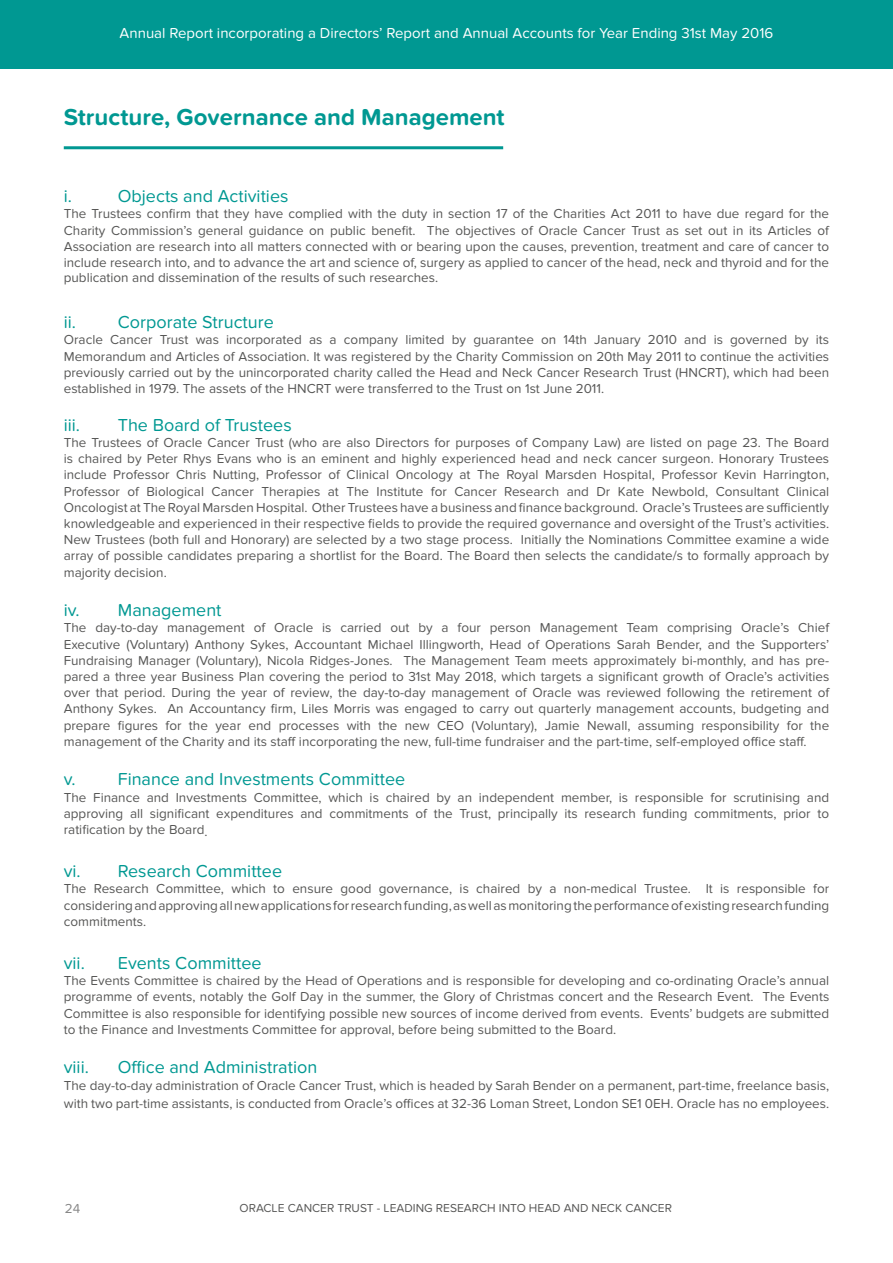
<style>
.page{position:relative;width:893px;height:1263px;background:#fff}
.page>*{position:absolute;margin:0;border:0;box-sizing:border-box;transform-origin:0 0}
.t1{font:700 24px "Proxima Nova Soft";color:#009892}
.t2{font:18px "Proxima Nova Soft";color:#009892}
.t3{font:15px "Proxima Nova Soft";color:#fff}
.t4{font:13.5px/16.2px "Proxima Nova Soft";color:#575756;text-align:justify}
.t5{font:13.5px "Proxima Nova Soft";color:#878787}
.t6{font:12px "Proxima Nova Soft";color:#575756}
</style>
<div class="page">
<div style="left:0;top:0;width:893px;height:68px;background:#009892"></div>
<hr style="left:64px;top:146px;width:439px;height:3px;background:#009892">
<p class="t3" style="left:120px;top:25px;width:655px">Annual Report incorporating a Directors’ Report and Annual Accounts for Year Ending 31st May 2016</p>
<h1 class="t1" style="left:64px;top:103px;width:442px">Structure, Governance and Management</h1>
<h2 class="t2" style="left:64px;top:186px;width:10px">i.</h2>
<h2 class="t2" style="left:118px;top:186px;width:172px">Objects and Activities</h2>
<p class="t4" style="left:64px;top:206px;width:767px">The Trustees confirm that they have complied with the duty in section 17 of the Charities Act 2011 to have due regard for the Charity Commission’s general guidance on public benefit. The objectives of Oracle Cancer Trust as set out in its Articles of Association are research into all matters connected with or bearing upon the causes, prevention, treatment and care of cancer to include research into, and to advance the art and science of, surgery as applied to cancer of the head, neck and thyroid and for the publication and dissemination of the results of such researches.</p>
<h2 class="t2" style="left:64px;top:312px;width:212px">ii. Corporate Structure</h2>
<p class="t4" style="left:64px;top:332px;width:767px">Oracle Cancer Trust was incorporated as a company limited by guarantee on 14th January 2010 and is governed by its Memorandum and Articles of Association. It was registered by the Charity Commission on 20th May 2011 to continue the activities previously carried out by the unincorporated charity called the Head and Neck Cancer Research Trust (HNCRT), which had been established in 1979. The assets of the HNCRT were transferred to the Trust on 1st June 2011.</p>
<h2 class="t2" style="left:64px;top:414px;width:18px">iii.</h2>
<h2 class="t2" style="left:118px;top:414px;width:175px">The Board of Trustees</h2>
<p class="t4" style="left:64px;top:434px;width:767px">The Trustees of Oracle Cancer Trust (who are also Directors for purposes of Company Law) are listed on page 23. The Board is chaired by Peter Rhys Evans who is an eminent and highly experienced head and neck cancer surgeon. Honorary Trustees include Professor Chris Nutting, Professor of Clinical Oncology at The Royal Marsden Hospital, Professor Kevin Harrington, Professor of Biological Cancer Therapies at The Institute for Cancer Research and Dr Kate Newbold, Consultant Clinical Oncologist at The Royal Marsden Hospital. Other Trustees have a business and finance background. Oracle’s Trustees are sufficiently knowledgeable and experienced in their respective fields to provide the required governance and oversight of the Trust’s activities.<br>New Trustees (both full and Honorary) are selected by a two stage process. Initially the Nominations Committee examine a wide array of possible candidates preparing a shortlist for the Board. The Board then selects the candidate/s to formally approach by majority decision.</p>
<h2 class="t2" style="left:64px;top:600px;width:159px">iv. Management</h2>
<p class="t4" style="left:64px;top:620px;width:767px">The day-to-day management of Oracle is carried out by a four person Management Team comprising Oracle’s Chief Executive (Voluntary) Anthony Sykes, Accountant Michael Illingworth, Head of Operations Sarah Bender, and the Supporters’ Fundraising Manager (Voluntary), Nicola Ridges-Jones. The Management Team meets approximately bi-monthly, and has pre&shy;pared a three year Business Plan covering the period to 31st May 2018, which targets a significant growth of Oracle’s activities over that period. During the year of review, the day-to-day management of Oracle was reviewed following the retirement of Anthony Sykes. An Accountancy firm, Liles Morris was engaged to carry out quarterly management accounts, budgeting and prepare figures for the year end processes with the new CEO (Voluntary), Jamie Newall, assuming responsibility for the management of the Charity and its staff incorporating the new, full-time fundraiser and the part-time, self-employed office staff.</p>
<h2 class="t2" style="left:64px;top:769px;width:343px">v. Finance and Investments Committee</h2>
<p class="t4" style="left:64px;top:789px;width:767px">The Finance and Investments Committee, which is chaired by an independent member, is responsible for scrutinising and approving all significant expenditures and commitments of the Trust, principally its research funding commitments, prior to ratification by the Board.</p>
<h2 class="t2" style="left:64px;top:861px;width:220px">vi. Research Committee</h2>
<p class="t4" style="left:64px;top:881px;width:767px">The Research Committee, which to ensure good governance, is chaired by a non-medical Trustee. It is responsible for considering and approving all new applications for research funding, as well as monitoring the performance of existing research funding commitments.</p>
<h2 class="t2" style="left:64px;top:953px;width:23px">vii.</h2>
<h2 class="t2" style="left:118px;top:953px;width:145px">Events Committee</h2>
<p class="t4" style="left:64px;top:973px;width:767px">The Events Committee is chaired by the Head of Operations and is responsible for developing and co-ordinating Oracle’s annual programme of events, notably the Golf Day in the summer, the Glory of Christmas concert and the Research Event. The Events Committee is also responsible for identifying possible new sources of income derived from events. Events’ budgets are submitted to the Finance and Investments Committee for approval, before being submitted to the Board.</p>
<h2 class="t2" style="left:64px;top:1057px;width:27px">viii.</h2>
<h2 class="t2" style="left:118px;top:1057px;width:201px">Office and Administration</h2>
<p class="t4" style="left:64px;top:1076px;width:767px;line-height:18px">The day-to-day administration of Oracle Cancer Trust, which is headed by Sarah Bender on a permanent, part-time, freelance basis, with two part-time assistants, is conducted from Oracle’s offices at 32-36 Loman Street, London SE1 0EH. Oracle has no employees.</p>
<p class="t5" style="left:65px;top:1201px;width:17px">24</p>
<p class="t6" style="left:240px;top:1201px;width:434px">ORACLE CANCER TRUST - LEADING RESEARCH INTO HEAD AND NECK CANCER</p>
</div>
